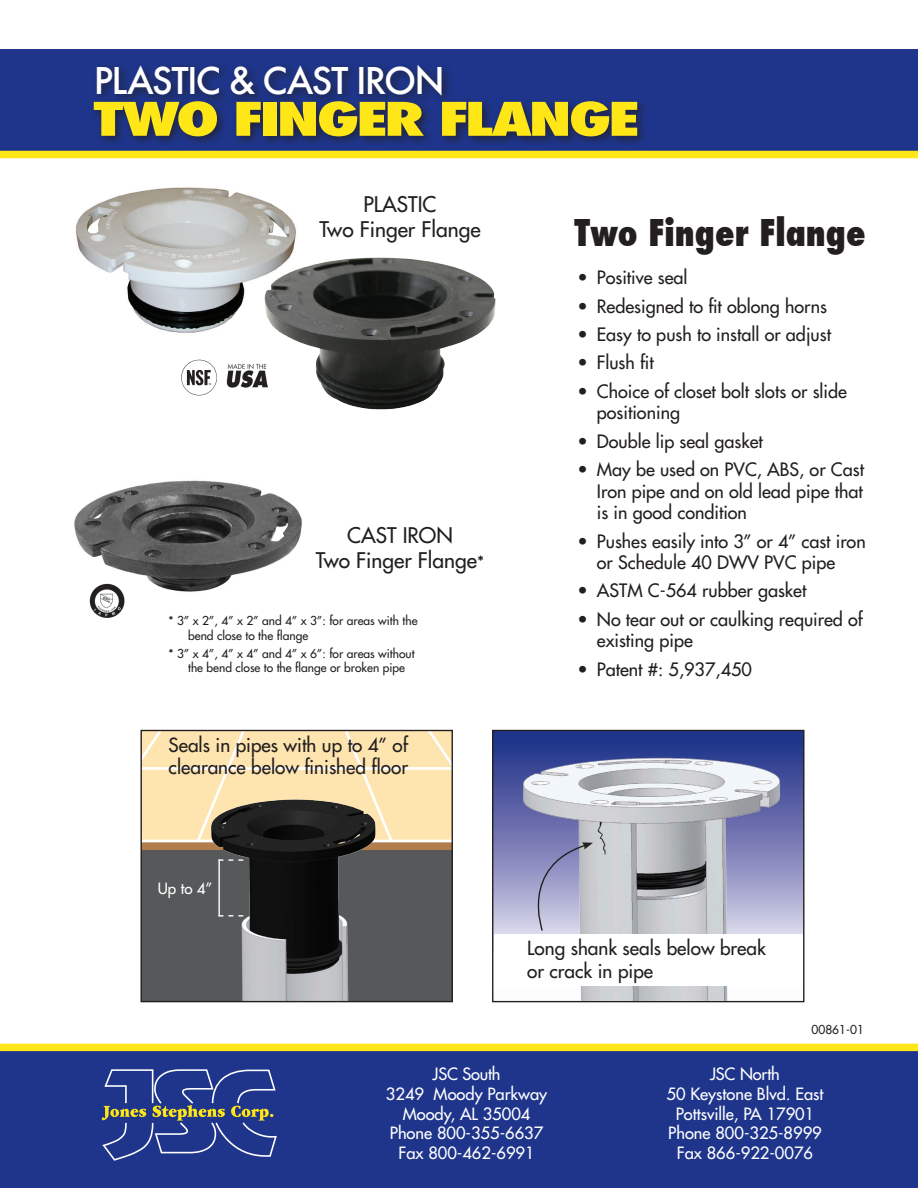
<style>
.page{position:relative;width:918px;height:1188px;background:#fff}
.page>*{position:absolute;margin:0;border:0;box-sizing:border-box;transform-origin:0 0}
.t1{font:800 condensed 45px "Futura";letter-spacing:-.05em;color:#ffe616;scale:1.5 1}
.t2{font:500 36px "Futura";letter-spacing:-.05em;color:#fff}
.t3{font:800 condensed 36px "Futura";color:#231f20}
.t4{font:21px/25.2px "Futura";color:#231f20;text-align:center}
.t5{font:18.9px/22.8px "Futura";color:#231f20}
.t6{font:18px/21.6px "Futura";color:#231f20}
.t7{font:16.5px "Futura";color:#fff}
.t8{font:15.15px "Futura";color:#fff}
.t9{font:12px/14.4px "Futura";color:#231f20}
.s1{font-size:16.5px}
</style>
<div class="page">
<img style="left:76px;top:187px;width:221px;height:146px">
<div style="left:0;top:1047px;width:918px;height:141px;background:#1e358b"></div>
<svg style="left:101px;top:1069px;width:176px;height:92px"></svg>
<div style="left:0;top:50px;width:918px;height:102px;background:#1e358b"></div>
<div style="left:89px;top:61px;width:560px;height:85px;background:#231f20;opacity:.75"></div>
<svg style="left:181px;top:360px;width:36px;height:35px"></svg>
<img style="left:226px;top:364px;width:20px;height:24px">
<div style="left:0;top:151px;width:918px;height:7px;background:#ffe616"></div>
<div style="left:0;top:1044px;width:918px;height:7px;background:#ffe616"></div>
<img style="left:74px;top:480px;width:228px;height:112px">
<div style="left:141px;top:731px;width:311px;height:111px;background:#fee4ae"></div>
<div style="left:141px;top:841px;width:311px;height:10px;background:#b17d4c"></div>
<hr style="left:141px;top:767px;width:311px;height:3px;background:#fff">
<svg style="left:143px;top:732px;width:123px;height:111px"></svg>
<svg style="left:323px;top:732px;width:128px;height:111px"></svg>
<div style="left:141px;top:851px;width:311px;height:151px;background:#57585a"></div>
<img style="left:189px;top:782px;width:209px;height:218px">
<div style="left:141px;top:730px;width:312px;height:272px;border:1px solid #231f20"></div>
<svg style="left:218px;top:915px;width:25px;height:2px"></svg>
<svg style="left:220px;top:859px;width:23px;height:2px"></svg>
<hr style="left:218px;top:859px;width:2px;height:57px;background:#fff">
<svg style="left:494px;top:732px;width:308px;height:202px;background:#5a65a8"></svg>
<div style="left:492px;top:730px;width:312px;height:272px;border:1px solid #231f20"></div>
<img style="left:511px;top:742px;width:275px;height:259px">
<div style="left:494px;top:934px;width:308px;height:52px;background:#fff"></div>
<svg style="left:519px;top:842px;width:74px;height:90px;background:#a7a7c8"></svg>
<img style="left:87px;top:580px;width:42px;height:38px">
<img style="left:246px;top:252px;width:250px;height:158px">
<p class="t2" style="left:94px;top:56px;width:353px">PLASTIC &amp; CAST IRON</p>
<p class="t1" style="left:94px;top:88px;width:365px">TWO FINGER FLANGE</p>
<p class="t4" style="left:319px;top:192px;width:163px">PLASTIC<br>Two Finger Flange</p>
<p class="t4" style="left:316px;top:522px;width:170px">CAST IRON<br>Two Finger Flange<span class="s1">*</span></p>
<p class="t9" style="left:188px;top:614px;width:231px;text-indent:-20px">* 3” x 2”, 4” x 2” and 4” x 3”: for areas with the bend close to the flange</p>
<p class="t9" style="left:188px;top:646px;width:228px;text-indent:-20px">* 3” x 4”, 4” x 4” and 4” x 6”: for areas without the bend close to the flange or broken pipe</p>
<p class="t5" style="left:169px;top:733px;width:241px">Seals in pipes with up to 4” of clearance below finished floor</p>
<p class="t8" style="left:158px;top:878px;width:56px">Up to 4”</p>
<p class="t3" style="left:575px;top:208px;width:293px">Two Finger Flange</p>
<p class="t6" style="left:577px;top:267px;width:112px">• Positive seal</p>
<p class="t6" style="left:577px;top:295px;width:251px">• Redesigned to fit oblong horns</p>
<p class="t6" style="left:577px;top:323px;width:255px">• Easy to push to install or adjust</p>
<p class="t6" style="left:577px;top:352px;width:78px">• Flush fit</p>
<p class="t6" style="left:597px;top:380px;width:252px;text-indent:-20px">• Choice of closet bolt slots or slide positioning</p>
<p class="t6" style="left:577px;top:430px;width:187px">• Double lip seal gasket</p>
<p class="t6" style="left:597px;top:458px;width:269px;text-align:justify;text-indent:-20px">• May be used on PVC, ABS, or Cast Iron pipe and on old lead pipe that is in good condition</p>
<p class="t6" style="left:597px;top:530px;width:270px;text-indent:-20px">• Pushes easily into 3” or 4” cast iron or Schedule 40 DWV PVC pipe</p>
<p class="t6" style="left:577px;top:580px;width:231px">• ASTM C-564 rubber gasket</p>
<p class="t6" style="left:597px;top:608px;width:267px;text-indent:-20px">• No tear out or caulking required of existing pipe</p>
<p class="t6" style="left:577px;top:658px;width:176px">• Patent #: 5,937,450</p>
<p class="t5" style="left:527px;top:936px;width:240px">Long shank seals below break or crack in pipe</p>
<p class="t9" style="left:811px;top:1022px;width:54px">00861-01</p>
<p class="t7" style="left:433px;top:1063px;width:69px">JSC South</p>
<p class="t7" style="left:386px;top:1083px;width:163px">3249 Moody Parkway</p>
<p class="t7" style="left:403px;top:1103px;width:129px">Moody, AL 35004</p>
<p class="t7" style="left:390px;top:1123px;width:155px">Phone 800-355-6637</p>
<p class="t7" style="left:399px;top:1142px;width:138px">Fax 800-462-6991</p>
<p class="t7" style="left:710px;top:1063px;width:71px">JSC North</p>
<p class="t7" style="left:667px;top:1083px;width:159px">50 Keystone Blvd. East</p>
<p class="t7" style="left:676px;top:1103px;width:140px">Pottsville, PA 17901</p>
<p class="t7" style="left:668px;top:1123px;width:155px">Phone 800-325-8999</p>
<p class="t7" style="left:677px;top:1142px;width:138px">Fax 866-922-0076</p>
</div>
